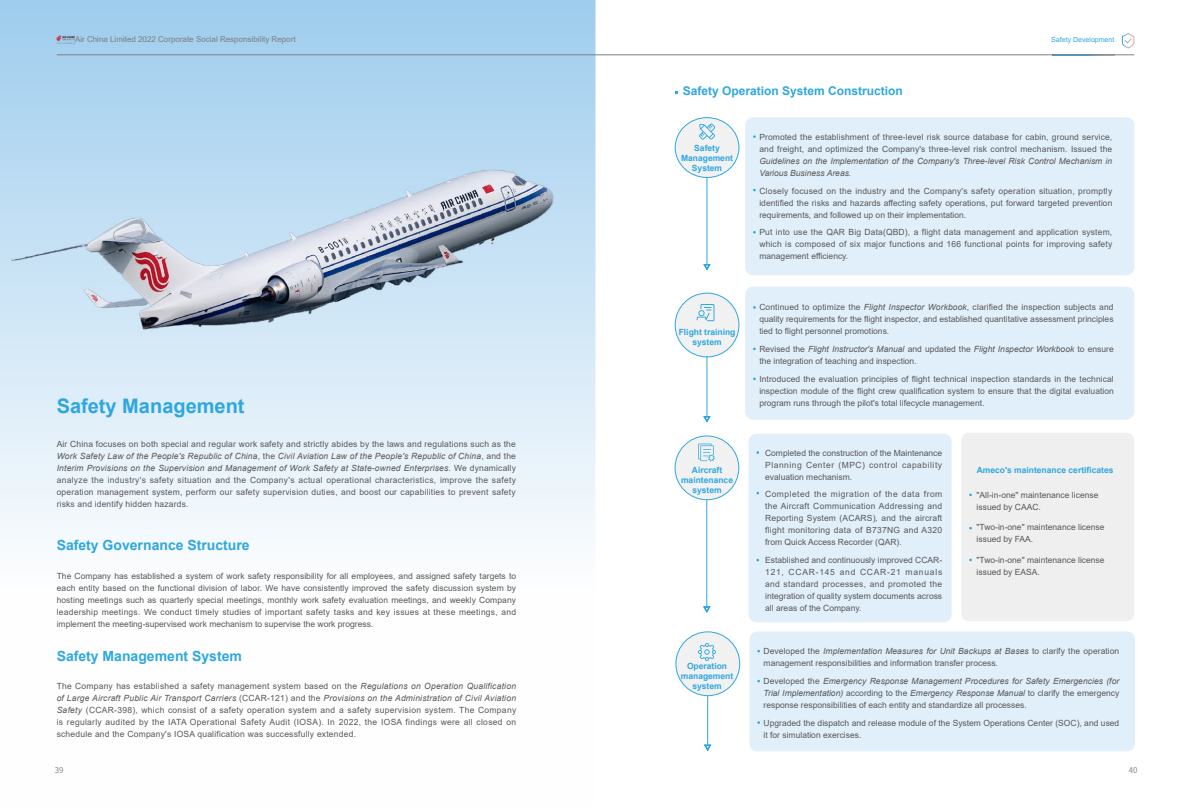
<style>
.page{position:relative;width:1191px;height:808px;background:#fff}
.page>*{position:absolute;margin:0;border:0;box-sizing:border-box;transform-origin:0 0}
.t1{font:700 20px "Arial";color:#2ea7e0}
.t2{font:700 14px "Arial";color:#2ea7e0}
.t3{font:700 12px "Arial";color:#2ea7e0}
.t4{font:8.5px/12px "Arial";color:#595757;text-align:justify}
.t5{font:700 8.5px/10px "Arial";color:#2ea7e0;text-align:center}
.t6{font:italic 8.5px/12px "Arial";color:#595757}
.t7{font:8px "Arial";color:#878787}
.t8{font:8px "Source Han Sans CN";color:#898989}
.t9{font:7px "Arial";color:#2ea7e0}
.s1{font-style:italic}
</style>
<div class="page">
<svg style="left:1052px;top:54px;width:62px;height:1px"></svg>
<svg style="left:1121px;top:33px;width:13px;height:16px"></svg>
<svg style="left:0;top:0;width:595px;height:537px"></svg>
<hr style="left:706px;top:178px;width:1px;height:87px;background:#2ea7e0">
<svg style="left:703px;top:264px;width:8px;height:6px"></svg>
<div style="left:745px;top:117px;width:389px;height:158px;background:#e1effa;border-radius:8px"></div>
<svg style="left:675px;top:118px;width:64px;height:59px"></svg>
<hr style="left:706px;top:356px;width:1px;height:62px;background:#2ea7e0">
<svg style="left:703px;top:416px;width:8px;height:7px"></svg>
<div style="left:745px;top:287px;width:389px;height:133px;background:#e1effa;border-radius:8px"></div>
<svg style="left:675px;top:293px;width:64px;height:64px"></svg>
<div style="left:748px;top:434px;width:203px;height:188px;background:#e1effa;border-radius:8px"></div>
<div style="left:961px;top:433px;width:173px;height:188px;background:#efefef;border-radius:8px"></div>
<div style="left:749px;top:631px;width:386px;height:120px;background:#e1effa;border-radius:8px"></div>
<hr style="left:706px;top:500px;width:1px;height:108px;background:#2ea7e0">
<svg style="left:703px;top:606px;width:8px;height:7px"></svg>
<hr style="left:707px;top:696px;width:1px;height:50px;background:#2ea7e0">
<svg style="left:704px;top:744px;width:8px;height:7px"></svg>
<svg style="left:676px;top:632px;width:63px;height:64px"></svg>
<svg style="left:675px;top:436px;width:64px;height:64px"></svg>
<img style="left:0;top:85px;width:596px;height:309px">
<hr style="left:57px;top:55px;width:1077px;height:1px;background:#808080">
<img style="left:52px;top:31px;width:26px;height:17px">
<p class="t7" style="left:75px;top:34px;width:222px">Air China Limited 2022 Corporate Social Responsibility Report</p>
<h1 class="t1" style="left:57px;top:392px;width:189px">Safety Management</h1>
<p class="t4" style="left:57px;top:438px;width:461px">Air China focuses on both special and regular work safety and strictly abides by the laws and regulations such as the <span class="s1">Work Safety Law of the People's Republic of China</span>, the <span class="s1">Civil Aviation Law of the People's Republic of China</span>, and the <span class="s1">Interim Provisions on the Supervision and Management of Work Safety at State-owned Enterprises</span>. We dynamically analyze the industry's safety situation and the Company's actual operational characteristics, improve the safety operation management system, perform our safety supervision duties, and boost our capabilities to prevent safety risks and identify hidden hazards.</p>
<h2 class="t2" style="left:57px;top:535px;width:194px">Safety Governance Structure</h2>
<p class="t4" style="left:57px;top:569px;width:461px">The Company has established a system of work safety responsibility for all employees, and assigned safety targets to each entity based on the functional division of labor. We have consistently improved the safety discussion system by hosting meetings such as quarterly special meetings, monthly work safety evaluation meetings, and weekly Company leadership meetings. We conduct timely studies of important safety tasks and key issues at these meetings, and implement the meeting-supervised work mechanism to supervise the work progress.</p>
<h2 class="t2" style="left:57px;top:646px;width:187px">Safety Management System</h2>
<p class="t4" style="left:57px;top:680px;width:461px">The Company has established a safety management system based on the <span class="s1">Regulations on Operation Qualification of Large Aircraft Public Air Transport Carriers</span> (CCAR-121) and the <span class="s1">Provisions on the Administration of Civil Aviation Safety</span> (CCAR-398), which consist of a safety operation system and a safety supervision system. The Company is regularly audited by the IATA Operational Safety Audit (IOSA). In 2022, the IOSA findings were all closed on schedule and the Company's IOSA qualification was successfully extended.</p>
<h3 class="t3" style="left:683px;top:83px;width:222px">Safety Operation System Construction</h3>
<p class="t9" style="left:1051px;top:35px;width:65px">Safety Development</p>
<p class="t5" style="left:681px;top:143px;width:53px">Safety<br>Management<br>System</p>
<p class="t5" style="left:678px;top:327px;width:58px">Flight training system</p>
<p class="t5" style="left:681px;top:465px;width:53px">Aircraft maintenance system</p>
<p class="t5" style="left:681px;top:661px;width:54px">Operation management system</p>
<p class="t4" style="left:759px;top:131px;width:354px">Promoted the establishment of three-level risk source database for cabin, ground service, and freight, and optimized the Company's three-level risk control mechanism. Issued the</p>
<p class="t6" style="left:759px;top:155px;width:354px">Guidelines on the Implementation of the Company's Three-level Risk Control Mechanism in<br>Various Business Areas.</p>
<p class="t4" style="left:759px;top:185px;width:354px">Closely focused on the industry and the Company's safety operation situation, promptly identified the risks and hazards affecting safety operations, put forward targeted prevention requirements, and followed up on their implementation.</p>
<p class="t4" style="left:759px;top:226px;width:354px">Put into use the QAR Big Data(QBD), a flight data management and application system, which is composed of six major functions and 166 functional points for improving safety management efficiency.</p>
<p class="t4" style="left:759px;top:301px;width:356px">Continued to optimize the <span class="s1">Flight Inspector Workbook</span>, clarified the inspection subjects and quality requirements for the flight inspector, and established quantitative assessment principles tied to flight personnel promotions.</p>
<p class="t4" style="left:759px;top:343px;width:356px">Revised the <span class="s1">Flight Instructor's Manual</span> and updated the <span class="s1">Flight Inspector Workbook</span> to ensure the integration of teaching and inspection.</p>
<p class="t4" style="left:759px;top:373px;width:356px">Introduced the evaluation principles of flight technical inspection standards in the technical inspection module of the flight crew qualification system to ensure that the digital evaluation program runs through the pilot's total lifecycle management.</p>
<p class="t4" style="left:765px;top:446px;width:178px">Completed the construction of the Maintenance Planning Center (MPC) control capability evaluation mechanism.</p>
<p class="t4" style="left:765px;top:488px;width:179px">Completed the migration of the data from the Aircraft Communication Addressing and Reporting System (ACARS)<span class="s1">,</span> and the aircraft flight monitoring data of B737NG and A320 from Quick Access Recorder (QAR).</p>
<p class="t4" style="left:765px;top:554px;width:179px">Established and continuously improved CCAR-121, CCAR-145 and CCAR-21 manuals and standard processes, and promoted the integration of quality system documents across all areas of the Company.</p>
<p class="t4" style="left:763px;top:645px;width:357px">Developed the <span class="s1">Implementation Measures for Unit Backups at Bases</span> to clarify the operation management responsibilities and information transfer process.</p>
<p class="t4" style="left:763px;top:675px;width:357px">Developed the <span class="s1">Emergency Response Management Procedures for Safety Emergencies (for Trial Implementation)</span> according to the <span class="s1">Emergency Response Manual</span> to clarify the emergency response responsibilities of each entity and standardize all processes.</p>
<p class="t4" style="left:763px;top:717px;width:357px">Upgraded the dispatch and release module of the System Operations Center (SOC), and used it for simulation exercises.</p>
<p class="t5" style="left:976px;top:465px;width:138px">Ameco's maintenance certificates</p>
<p class="t4" style="left:976px;top:489px;width:123px">"All-in-one" maintenance license issued by CAAC.</p>
<p class="t4" style="left:976px;top:521px;width:129px">"Two-in-one" maintenance license issued by FAA.</p>
<p class="t4" style="left:976px;top:554px;width:129px">"Two-in-one" maintenance license issued by EASA.</p>
<p class="t8" style="left:55px;top:765px;width:10px">39</p>
<p class="t8" style="left:1128px;top:765px;width:10px">40</p>
</div>
